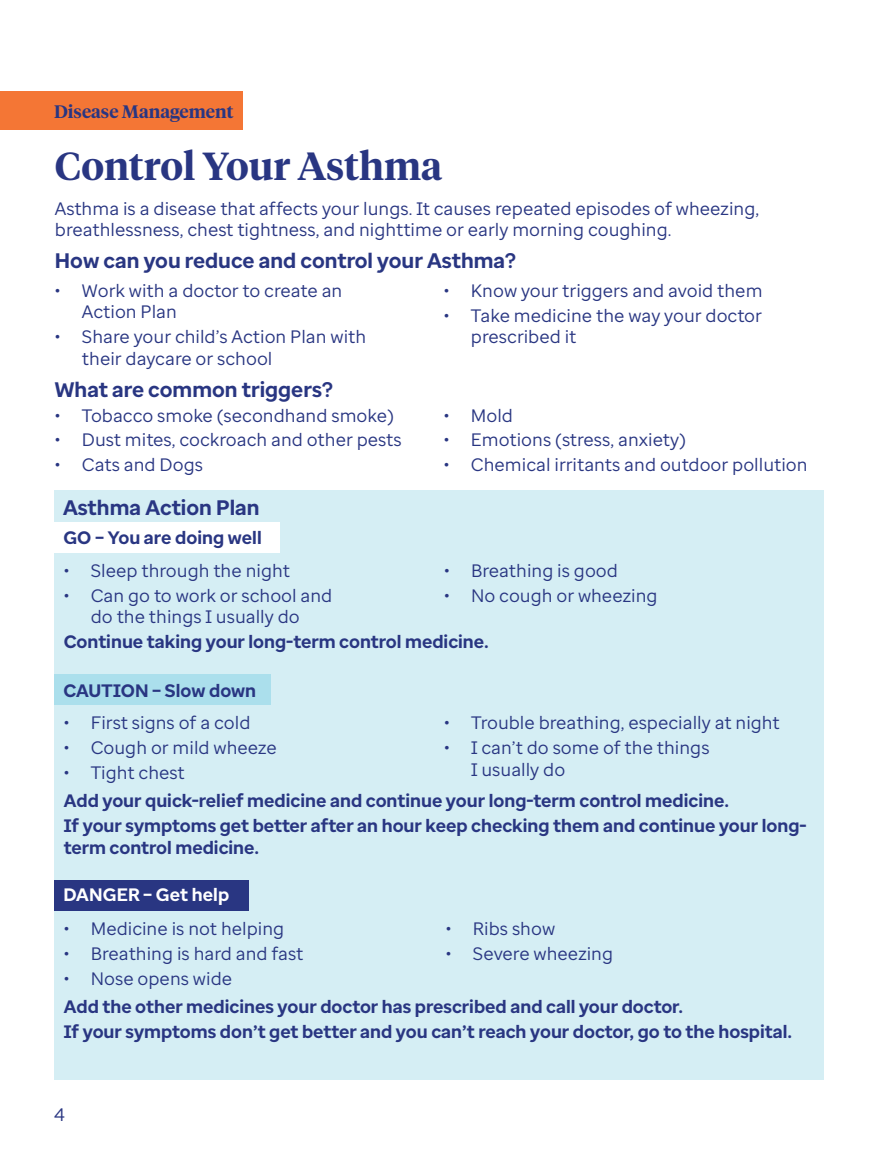
<style>
.page{position:relative;width:878px;height:1161px;background:#fff}
.page>*{position:absolute;margin:0;border:0;box-sizing:border-box;transform-origin:0 0}
.Headline{font:600 39px "UHC Serif Headline";color:#293682}
.Subhead{font:700 21px "Enterprise Sans";color:#293682}
.BodyCopy{font:700 21px "Enterprise Sans";color:#293682}
.BodyCopy-2{font:18px/21.6px "Enterprise Sans";color:#293682}
.BodyCopy-3{font:700 18px/21.6px "Enterprise Sans";color:#293682}
.t1{font:600 18px "UHC Serif Headline";color:#293682}
.t2{font:700 18px "Enterprise Sans";letter-spacing:.005em;color:#fff}
</style>
<div class="page">
<div style="left:0;top:92px;width:242px;height:38px;background:#f47635"></div>
<div style="left:54px;top:490px;width:770px;height:590px;background:#d5eef4"></div>
<div style="left:54px;top:880px;width:194px;height:31px;background:#293682"></div>
<div style="left:54px;top:674px;width:217px;height:31px;background:#abdfec"></div>
<div style="left:54px;top:522px;width:225px;height:30px;background:#fff"></div>
<p class="t1" style="left:54px;top:99px;width:181px">Disease Management</p>
<p class="Headline" style="left:55px;top:139px;width:388px">Control Your Asthma</p>
<p class="BodyCopy-2" style="left:55px;top:197px;width:705px">Asthma is a disease that affects your lungs. It causes repeated episodes of wheezing, breathlessness, chest tightness, and nighttime or early morning coughing.</p>
<p class="BodyCopy" style="left:55px;top:247px;width:462px">How can you reduce and control your Asthma?</p>
<p class="BodyCopy-2" style="left:82px;top:279px;width:262px;text-indent:-27px">• Work with a doctor to create an<br>Action Plan</p>
<p class="BodyCopy-2" style="left:82px;top:326px;width:286px;text-indent:-27px">• Share your child’s Action Plan with their daycare or school</p>
<p class="BodyCopy-2" style="left:444px;top:279px;width:320px">• Know your triggers and avoid them</p>
<p class="BodyCopy-2" style="left:471px;top:304px;width:292px;text-indent:-27px">• Take medicine the way your doctor prescribed it</p>
<p class="Subhead" style="left:55px;top:376px;width:279px">What are common triggers?</p>
<p class="BodyCopy-2" style="left:55px;top:404px;width:340px">• Tobacco smoke (secondhand smoke)</p>
<p class="BodyCopy-2" style="left:55px;top:429px;width:348px">• Dust mites, cockroach and other pests</p>
<p class="BodyCopy-2" style="left:55px;top:454px;width:150px">• Cats and Dogs</p>
<p class="Subhead" style="left:63px;top:494px;width:198px">Asthma Action Plan</p>
<p class="BodyCopy-3" style="left:63px;top:527px;width:200px">GO – You are doing well</p>
<p class="BodyCopy-2" style="left:444px;top:404px;width:71px">• Mold</p>
<p class="BodyCopy-2" style="left:444px;top:429px;width:243px">• Emotions (stress, anxiety)</p>
<p class="BodyCopy-2" style="left:444px;top:454px;width:365px">• Chemical irritants and outdoor pollution</p>
<p class="BodyCopy-2" style="left:444px;top:560px;width:175px">• Breathing is good</p>
<p class="BodyCopy-2" style="left:444px;top:585px;width:215px">• No cough or wheezing</p>
<p class="BodyCopy-3" style="left:64px;top:631px;width:426px">Continue taking your long-term control medicine.</p>
<p class="BodyCopy-2" style="left:64px;top:560px;width:228px">• Sleep through the night</p>
<p class="BodyCopy-2" style="left:64px;top:585px;width:270px;text-align:center">• Can go to work or school and do the things I usually do</p>
<p class="BodyCopy-3" style="left:63px;top:680px;width:194px">CAUTION – Slow down</p>
<p class="BodyCopy-2" style="left:64px;top:712px;width:188px">• First signs of a cold</p>
<p class="BodyCopy-2" style="left:64px;top:737px;width:214px">• Cough or mild wheeze</p>
<p class="BodyCopy-2" style="left:64px;top:762px;width:122px">• Tight chest</p>
<p class="BodyCopy-2" style="left:444px;top:712px;width:337px">• Trouble breathing, especially at night</p>
<p class="BodyCopy-2" style="left:471px;top:737px;width:240px;text-indent:-27px">• I can’t do some of the things<br>I usually do</p>
<p class="BodyCopy-3" style="left:64px;top:790px;width:667px">Add your quick-relief medicine and continue your long-term control medicine.</p>
<p class="BodyCopy-3" style="left:64px;top:815px;width:744px">If your symptoms get better after an hour keep checking them and continue your long&shy;term control medicine.</p>
<p class="t2" style="left:63px;top:883px;width:167px">DANGER – Get help</p>
<p class="BodyCopy-2" style="left:446px;top:918px;width:111px">• Ribs show</p>
<p class="BodyCopy-2" style="left:446px;top:943px;width:169px">• Severe wheezing</p>
<p class="BodyCopy-3" style="left:64px;top:996px;width:620px">Add the other medicines your doctor has prescribed and call your doctor.</p>
<p class="BodyCopy-3" style="left:64px;top:1021px;width:730px">If your symptoms don’t get better and you can’t reach your doctor, go to the hospital.</p>
<p class="BodyCopy-2" style="left:64px;top:918px;width:222px">• Medicine is not helping</p>
<p class="BodyCopy-2" style="left:64px;top:943px;width:241px">• Breathing is hard and fast</p>
<p class="BodyCopy-2" style="left:64px;top:968px;width:170px">• Nose opens wide</p>
<p class="BodyCopy-2" style="left:54px;top:1103px;width:12px">4</p>
</div>
